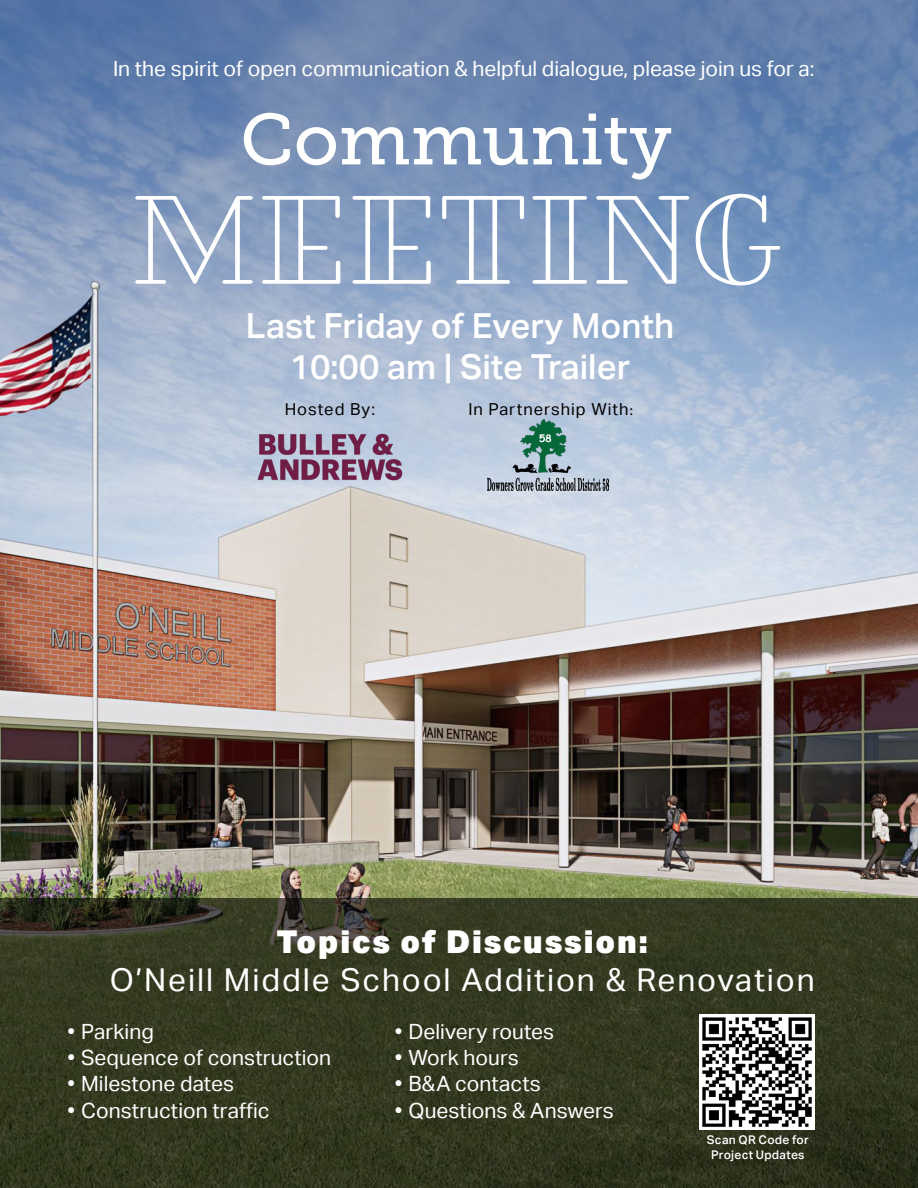
<style>
.page{position:relative;width:918px;height:1188px;background:#fff}
.page>*{position:absolute;margin:0;border:0;box-sizing:border-box;transform-origin:0 0}
.t1{font:117px "Fairwater Open Serif";color:#fff}
.t2{font:72px "Museo Slab 500";color:#fff}
.t3{font:500 34.5px/41.4px "Aktiv Grotesk";color:#fff;text-align:center}
.t4{font:31.5px "Aktiv Grotesk";letter-spacing:.06em;color:#fff}
.t5{font:900 31.5px "Aktiv Grotesk";letter-spacing:.06em;color:#fff}
.t6{font:21px "Aktiv Grotesk";color:#fff}
.t7{font:16.5px "Aktiv Grotesk";letter-spacing:.06em;color:#000}
.t8{font:500 12px/15px "Aktiv Grotesk";letter-spacing:.02em;color:#fff;text-align:center}
.s1{font-family:"Minion Pro"}
</style>
<div class="page">
<img style="left:0;top:0;width:918px;height:899px">
<svg style="left:0;top:899px;width:918px;height:289px;background:#323820"></svg>
<img style="left:699px;top:1014px;width:115px;height:115px">
<img style="left:257px;top:431px;width:145px;height:52px">
<img style="left:488px;top:420px;width:120px;height:71px">
<p class="t6" style="left:113px;top:57px;width:703px">In the spirit of open communication &amp; helpful dialogue, please join us for a:</p>
<h2 class="t2" style="left:240px;top:99px;width:433px">Community</h2>
<h1 class="t1" style="left:131px;top:161px;width:652px">MEETING</h1>
<h3 class="t3" style="left:246px;top:305px;width:430px">Last Friday of Every Month<br>10:00 am | Site Trailer</h3>
<p class="t7" style="left:285px;top:400px;width:92px">Hosted By:</p>
<p class="t7" style="left:468px;top:400px;width:166px">In Partnership With<span class="s1">:</span></p>
<h3 class="t5" style="left:277px;top:922px;width:373px">Topics of Discussion:</h3>
<h3 class="t4" style="left:110px;top:962px;width:706px">O’Neill Middle School Addition &amp; Renovation</h3>
<p class="t6" style="left:68px;top:1019px;width:88px">• Parking</p>
<p class="t6" style="left:68px;top:1046px;width:265px">• Sequence of construction</p>
<p class="t6" style="left:68px;top:1072px;width:168px">• Milestone dates</p>
<p class="t6" style="left:68px;top:1098px;width:204px">• Construction traffic</p>
<p class="t6" style="left:395px;top:1019px;width:161px">• Delivery routes</p>
<p class="t6" style="left:395px;top:1046px;width:125px">• Work hours</p>
<p class="t6" style="left:395px;top:1072px;width:148px">• B&amp;A contacts</p>
<p class="t6" style="left:395px;top:1098px;width:221px">• Questions &amp; Answers</p>
<p class="t8" style="left:707px;top:1132px;width:103px">Scan QR Code for<br>Project Updates</p>
</div>
